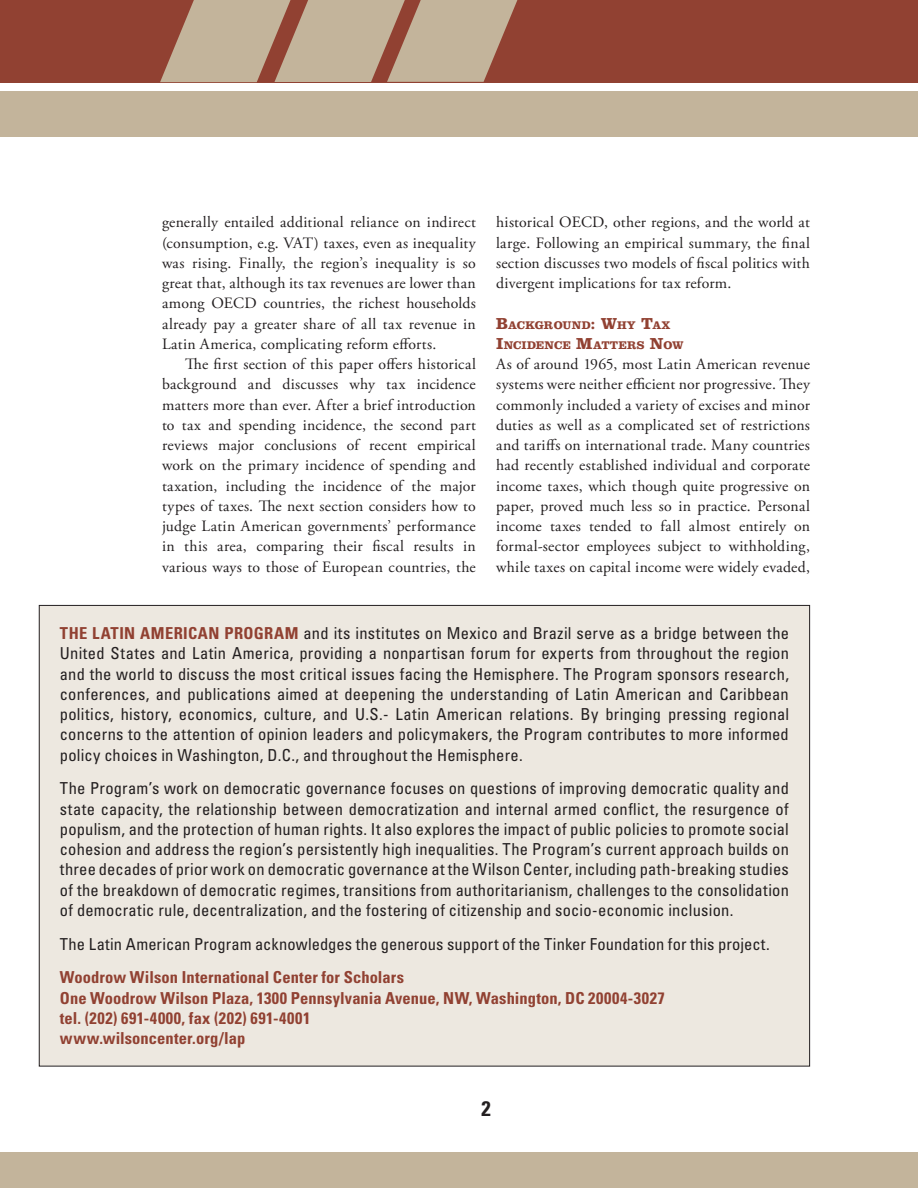
<style>
.page{position:relative;width:918px;height:1188px;background:#fff}
.page>*{position:absolute;margin:0;border:0;box-sizing:border-box;transform-origin:0 0}
.t1{font:700 condensed 21px "Univers LT Std";color:#231f20}
.box_text{font:condensed 16.5px/20.2px "Univers LT Std";letter-spacing:.01em;color:#231f20;text-align:justify}
.box_text-2{font:700 condensed 16.5px "Univers LT Std";letter-spacing:.005em;color:#914132}
.box_text-3{font:700 condensed 16.5px "Univers LT Std";letter-spacing:.035em;color:#914132}
.text_English{font:15.75px/20.2px "Adobe Garamond Pro";letter-spacing:.015em;color:#231f20;text-align:justify}
.text_English_no_inde{font:15.75px/20.2px "Adobe Garamond Pro";letter-spacing:.015em;color:#231f20;text-align:justify}
.subhead_A{font:700 11.55px/20.2px "Clarendon";letter-spacing:.005em;color:#914132}
.s1{font-size:16.5px}
.s2{font-weight:700;color:#914132}
</style>
<div class="page">
<div style="left:0;top:0;width:918px;height:82px;background:#914132"></div>
<div style="left:0;top:92px;width:918px;height:45px;background:#c3b49b"></div>
<svg style="left:160px;top:0;width:357px;height:82px"></svg>
<div style="left:0;top:1153px;width:918px;height:35px;background:#c3b49b"></div>
<div style="left:39px;top:605px;width:771px;height:461px;background:#ede8e0"></div>
<p class="text_English" style="left:162px;top:213px;width:315px">generally entailed additional reliance on indirect (consumption, e.g. VAT) taxes, even as inequality was rising. Finally, the region’s inequality is so great that, although its tax revenues are lower than among OECD countries, the richest households already pay a greater share of all tax revenue in Latin America, complicating reform efforts.</p>
<p class="text_English" style="left:162px;top:355px;width:315px;text-indent:23px">The first section of this paper offers historical background and discusses why tax incidence matters more than ever. After a brief introduction to tax and spending incidence, the second part reviews major conclusions of recent empirical work on the primary incidence of spending and taxation, including the incidence of the major types of taxes. The next section considers how to judge Latin American governments’ performance in this area, comparing their fiscal results in various ways to those of European countries, the</p>
<p class="text_English" style="left:496px;top:213px;width:315px">historical OECD, other regions, and the world at large. Following an empirical summary, the final section discusses two models of fiscal politics with divergent implications for tax reform.</p>
<p class="subhead_A" style="left:496px;top:314px;width:189px"><span class="s1">B</span>ACKGROUND<span class="s1">: W</span>HY <span class="s1">T</span>AX<br><span class="s1">I</span>NCIDENCE <span class="s1">M</span>ATTERS <span class="s1">N</span>OW</p>
<p class="text_English_no_inde" style="left:496px;top:355px;width:315px">As of around 1965, most Latin American revenue systems were neither efficient nor progressive. They commonly included a variety of excises and minor duties as well as a complicated set of restrictions and tariffs on international trade. Many countries had recently established individual and corporate income taxes, which though quite progressive on paper, proved much less so in practice. Personal income taxes tended to fall almost entirely on formal-sector employees subject to withholding, while taxes on capital income were widely evaded,</p>
<p class="box_text" style="left:60px;top:623px;width:731px"><span class="s2">THE LATIN AMERICAN PROGRAM</span> and its institutes on Mexico and Brazil serve as a bridge between the United States and Latin America, providing a nonpartisan forum for experts from throughout the region and the world to discuss the most critical issues facing the Hemisphere. The Program sponsors research, conferences, and publications aimed at deepening the understanding of Latin American and Caribbean politics, history, economics, culture, and U.S.- Latin American relations. By bringing pressing regional concerns to the attention of opinion leaders and policymakers, the Program contributes to more informed policy choices in Washington, D.C., and throughout the Hemisphere.</p>
<p class="box_text" style="left:60px;top:778px;width:731px">The Program’s work on democratic governance focuses on questions of improving democratic quality and state capacity, the relationship between democratization and internal armed conflict, the resurgence of populism, and the protection of human rights. It also explores the impact of public policies to promote social cohesion and address the region’s persistently high inequalities. The Program’s current approach builds on three decades of prior work on democratic governance at the Wilson Center, including path-breaking studies of the breakdown of democratic regimes, transitions from authoritarianism, challenges to the consolidation of democratic rule, decentralization, and the fostering of citizenship and socio-economic inclusion.</p>
<p class="box_text" style="left:60px;top:934px;width:711px">The Latin American Program acknowledges the generous support of the Tinker Foundation for this project.</p>
<p class="box_text-2" style="left:60px;top:968px;width:346px">Woodrow Wilson International Center for Scholars</p>
<p class="box_text-2" style="left:60px;top:988px;width:606px">One Woodrow Wilson Plaza, 1300 Pennsylvania Avenue, NW, Washington, DC 20004-3027</p>
<p class="box_text-3" style="left:60px;top:1008px;width:252px">tel. (202) 691-4000, fax (202) 691-4001</p>
<p class="box_text-2" style="left:60px;top:1028px;width:187px">www.wilsoncenter.org/lap</p>
<h1 class="t1" style="left:481px;top:1095px;width:11px">2</h1>
</div>
